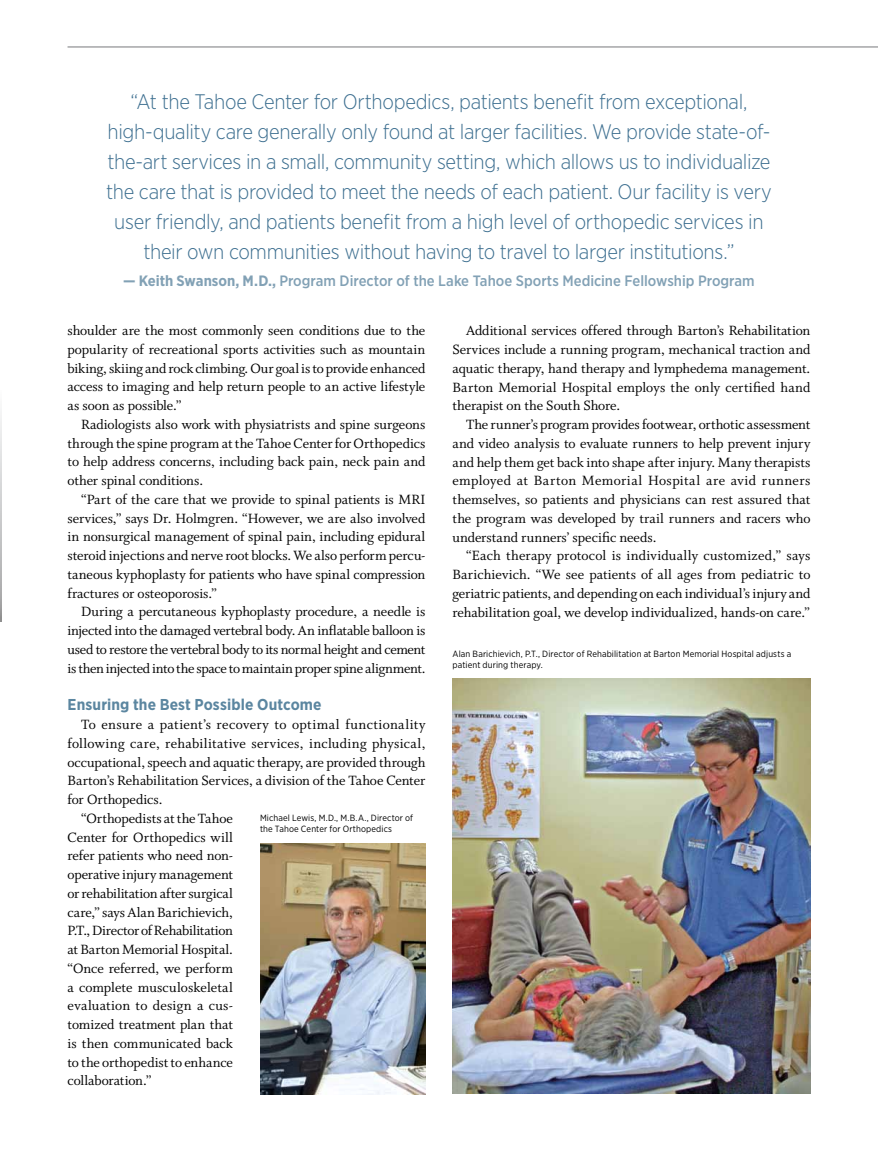
<style>
.page{position:relative;width:878px;height:1161px;background:#fff}
.page>*{position:absolute;margin:0;border:0;box-sizing:border-box;transform-origin:0 0}
.t1{font:300 21px/30px "Gotham Narrow";letter-spacing:-.02em;color:#3d6f90;text-align:center}
.t2{font:700 15.75px "Gotham Narrow";letter-spacing:.01em;color:#5b86a0}
.t3{font:15px/18.8px "Whitman Roman LF";letter-spacing:-.005em;color:#000;text-align:justify}
.t4{font:15px "Whitman Roman LF";letter-spacing:.02em;color:#000}
.t5{font:500 15px "Gotham Narrow";color:#82a1b5}
.t6{font:15px "Whitman Roman LF";letter-spacing:.015em;color:#000}
.t7{font:9px/11.2px "Gotham Narrow";letter-spacing:.01em;color:#000}
.s1{font-weight:700}
</style>
<div class="page">
<svg style="left:0;top:411px;width:1px;height:211px"></svg>
<hr style="left:68px;top:47px;width:810px;height:1px;background:#77787b">
<img style="left:452px;top:679px;width:358px;height:414px">
<img style="left:260px;top:843px;width:165px;height:251px">
<p class="t1" style="left:106px;top:86px;width:667px">“At the Tahoe Center for Orthopedics, patients benefit from exceptional, high-quality care generally only found at larger facilities. We provide state-of&shy;the-art services in a small, community setting, which allows us to individualize the care that is provided to meet the needs of each patient. Our facility is very user friendly, and patients benefit from a high level of orthopedic services in their own communities without having to travel to larger institutions.”</p>
<p class="t5" style="left:123px;top:272px;width:633px"><span class="s1">— Keith Swanson, M.D.,</span> Program Director of the Lake Tahoe Sports Medicine Fellowship Program</p>
<p class="t3" style="left:68px;top:322px;width:359px">shoulder are the most commonly seen conditions due to the popularity of recreational sports activities such as mountain biking, skiing and rock climbing. Our goal is to provide enhanced access to imaging and help return people to an active lifestyle as soon as possible.”</p>
<p class="t3" style="left:68px;top:415px;width:359px;text-indent:14px">Radiologists also work with physiatrists and spine surgeons through the spine program at the Tahoe Center for Orthopedics to help address concerns, including back pain, neck pain and other spinal conditions.</p>
<p class="t3" style="left:68px;top:490px;width:359px;text-indent:14px">“Part of the care that we provide to spinal patients is MRI services,” says Dr. Holmgren. “However, we are also involved in nonsurgical management of spinal pain, including epidural steroid injections and nerve root blocks. We also perform percu&shy;taneous kyphoplasty for patients who have spinal compression fractures or osteoporosis.”</p>
<p class="t3" style="left:68px;top:603px;width:359px;text-indent:14px">During a percutaneous kyphoplasty procedure, a needle is injected into the damaged vertebral body. An inflatable balloon is used to restore the vertebral body to its normal height and cement is then injected into the space to maintain proper spine alignment.</p>
<p class="t2" style="left:68px;top:695px;width:255px">Ensuring the Best Possible Outcome</p>
<p class="t4" style="left:81px;top:716px;width:346px">To ensure a patient’s recovery to optimal functionality</p>
<p class="t4" style="left:68px;top:735px;width:359px">following care, rehabilitative services, including physical,</p>
<p class="t3" style="left:68px;top:753px;width:359px">occupational, speech and aquatic therapy, are provided through</p>
<p class="t3" style="left:68px;top:772px;width:359px">Barton’s Rehabilitation Services, a division of the Tahoe Center</p>
<p class="t3" style="left:68px;top:790px;width:96px">for Orthopedics.</p>
<p class="t3" style="left:81px;top:809px;width:153px">“Orthopedists at the Tahoe</p>
<p class="t3" style="left:68px;top:828px;width:167px">Center for Orthopedics will</p>
<p class="t3" style="left:68px;top:847px;width:167px">refer patients who need non-</p>
<p class="t3" style="left:68px;top:865px;width:167px">operative injury management</p>
<p class="t3" style="left:68px;top:884px;width:167px">or rehabilitation after surgical</p>
<p class="t3" style="left:68px;top:903px;width:167px">care,” says Alan Barichievich,</p>
<p class="t3" style="left:68px;top:922px;width:167px">P.T., Director of Rehabilitation</p>
<p class="t3" style="left:68px;top:940px;width:167px">at Barton Memorial Hospital.</p>
<p class="t3" style="left:68px;top:959px;width:167px">“Once referred, we perform</p>
<p class="t3" style="left:68px;top:978px;width:167px">a complete musculoskeletal</p>
<p class="t6" style="left:68px;top:997px;width:167px">evaluation to design a cus-</p>
<p class="t3" style="left:68px;top:1015px;width:167px">tomized treatment plan that</p>
<p class="t3" style="left:68px;top:1034px;width:167px">is then communicated back</p>
<p class="t3" style="left:68px;top:1053px;width:167px">to the orthopedist to enhance</p>
<p class="t3" style="left:68px;top:1072px;width:85px">collaboration.”</p>
<p class="t7" style="left:260px;top:812px;width:155px">Michael Lewis, M.D., M.B.A., Director of the Tahoe Center for Orthopedics</p>
<p class="t3" style="left:452px;top:322px;width:359px;text-indent:14px">Additional services offered through Barton’s Rehabilitation Services include a running program, mechanical traction and aquatic therapy, hand therapy and lymphedema management.<br>Barton Memorial Hospital employs the only certified hand therapist on the South Shore.</p>
<p class="t3" style="left:452px;top:415px;width:359px;text-indent:14px">The runner’s program provides footwear, orthotic assessment and video analysis to evaluate runners to help prevent injury and help them get back into shape after injury. Many therapists employed at Barton Memorial Hospital are avid runners themselves, so patients and physicians can rest assured that the program was developed by trail runners and racers who understand runners’ specific needs.</p>
<p class="t3" style="left:452px;top:547px;width:359px;text-indent:14px">“Each therapy protocol is individually customized,” says Barichievich. “We see patients of all ages from pediatric to geriatric patients, and depending on each individual’s injury and rehabilitation goal, we develop individualized, hands-on care.”</p>
<p class="t7" style="left:452px;top:648px;width:340px">Alan Barichievich, P.T., Director of Rehabilitation at Barton Memorial Hospital adjusts a patient during therapy.</p>
</div>
